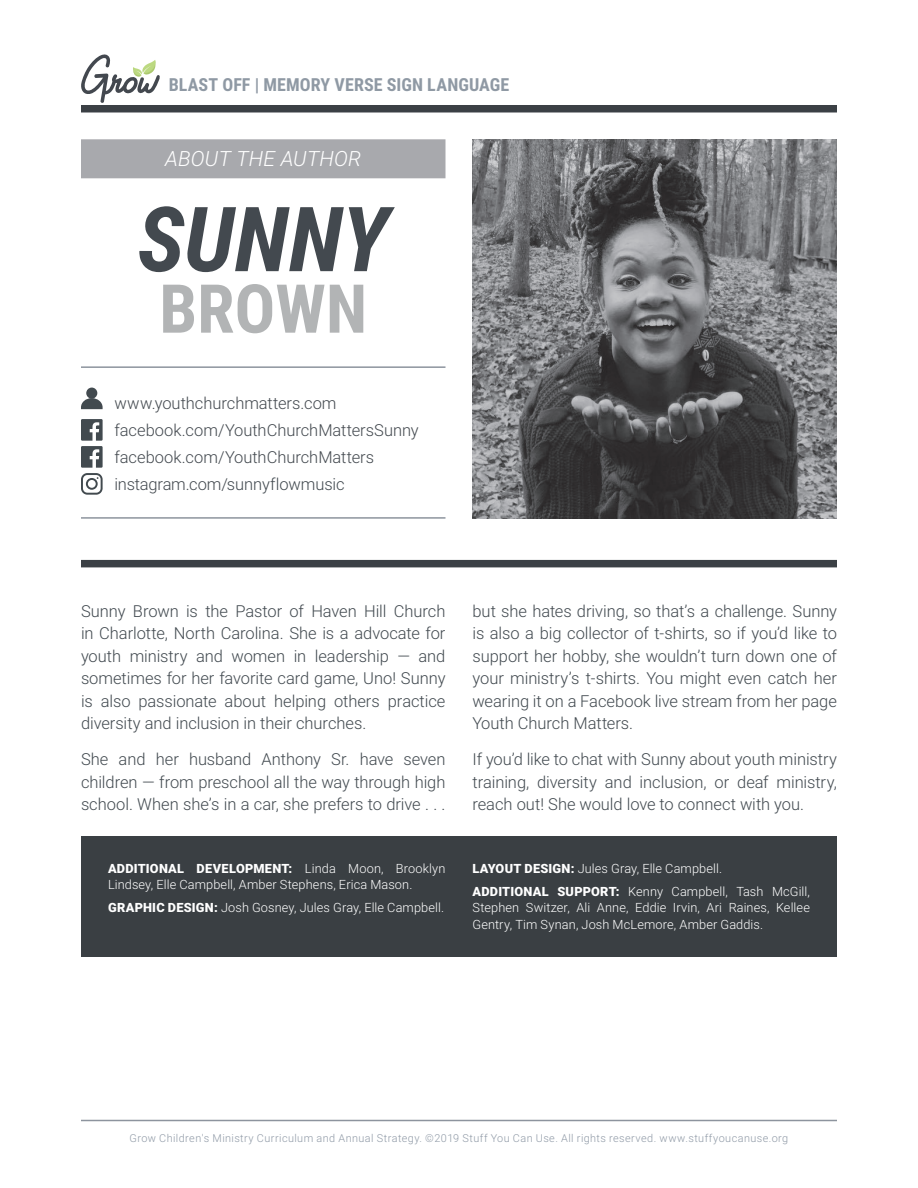
<style>
.page{position:relative;width:918px;height:1188px;background:#fff}
.page>*{position:absolute;margin:0;border:0;box-sizing:border-box;transform-origin:0 0}
.N-Author-First{font:italic 700 90px "Roboto Condensed";letter-spacing:-.005em;color:#43494f}
.N-Author-Last{font:700 67.5px "Roboto Condensed";color:#b2b4b5}
.N-Static-Teaching-St{font:italic 300 21px "Roboto";letter-spacing:.01em;color:#fff}
.static-master-title{font:700 18px "Roboto Condensed";letter-spacing:.005em;color:#8f99a4}
.N-Body-Split{font:300 16.5px/22.5px "Roboto";letter-spacing:-.005em;color:#41494f;text-align:justify}
.N-Author-Links-NL{font:300 16.5px "Roboto";color:#43494f}
.N-Author-Links{font:300 16.5px "Roboto";letter-spacing:-.01em;color:#43494f}
.t1{font:300 12.75px/16.5px "Roboto";letter-spacing:.01em;color:#fff}
.t2{font:300 10.8px "Roboto";letter-spacing:.04em;color:#8f99a6}
.s1{color:#41494f}
.s2{font-weight:900}
</style>
<div class="page">
<div style="left:81px;top:105px;width:756px;height:7px;background:#3b4045"></div>
<svg style="left:81px;top:54px;width:79px;height:49px"></svg>
<hr style="left:81px;top:1120px;width:756px;height:1px;background:#8d949e">
<div style="left:81px;top:836px;width:756px;height:121px;background:#3a3f43"></div>
<div style="left:81px;top:139px;width:365px;height:39px;background:#a8a9ad"></div>
<hr style="left:81px;top:366px;width:365px;height:2px;background:#8d949e">
<div style="left:86px;top:388px;width:11px;height:11px;background:#424a4f;border-radius:50%"></div>
<svg style="left:81px;top:398px;width:22px;height:11px"></svg>
<hr style="left:81px;top:517px;width:365px;height:2px;background:#8d949e">
<div style="left:81px;top:560px;width:756px;height:7px;background:#3b4045"></div>
<svg style="left:81px;top:419px;width:22px;height:76px"></svg>
<img style="left:472px;top:139px;width:365px;height:379px">
<p class="static-master-title" style="left:169px;top:72px;width:342px">BLAST OFF | MEMORY VERSE SIGN LANGUAGE</p>
<p class="N-Static-Teaching-St" style="left:165px;top:144px;width:197px">ABOUT THE AUTHOR</p>
<p class="N-Author-First" style="left:137px;top:176px;width:253px">SUNNY</p>
<p class="N-Author-Last" style="left:159px;top:261px;width:209px">BROWN</p>
<p class="N-Author-Links-NL" style="left:115px;top:392px;width:223px">www.youthchurchmatters.com</p>
<p class="N-Author-Links-NL" style="left:115px;top:419px;width:306px">facebook.com/YouthChurchMattersSunny</p>
<p class="N-Author-Links-NL" style="left:115px;top:446px;width:261px">facebook.com/YouthChurchMatters</p>
<p class="N-Author-Links" style="left:114px;top:473px;width:232px">instagram.com/<span class="s1">sunnyflowmusic</span></p>
<p class="N-Body-Split" style="left:81px;top:599px;width:366px">Sunny Brown is the Pastor of Haven Hill Church in Charlotte, North Carolina. She is a advocate for youth ministry and women in leadership — and sometimes for her favorite card game, Uno! Sunny is also passionate about helping others practice diversity and inclusion in their churches.</p>
<p class="N-Body-Split" style="left:81px;top:748px;width:366px">She and her husband Anthony Sr. have seven children — from preschool all the way through high school. When she’s in a car, she prefers to drive . . .</p>
<p class="t1" style="left:108px;top:859px;width:339px"><span class="s2">ADDITIONAL DEVELOPMENT:</span> Linda Moon, Brooklyn<br>Lindsey, Elle Campbell, Amber Stephens, Erica Mason.</p>
<p class="t1" style="left:108px;top:899px;width:338px"><span class="s2">GRAPHIC DESIGN:</span> Josh Gosney, Jules Gray, Elle Campbell.</p>
<p class="N-Body-Split" style="left:472px;top:599px;width:366px">but she hates driving, so that’s a challenge. Sunny is also a big collector of t-shirts, so if you’d like to support her hobby, she wouldn’t turn down one of your ministry’s t-shirts. You might even catch her wearing it on a Facebook live stream from her page Youth Church Matters.</p>
<p class="N-Body-Split" style="left:472px;top:748px;width:366px">If you’d like to chat with Sunny about youth ministry training, diversity and inclusion, or deaf ministry, reach out! She would love to connect with you.</p>
<p class="t1" style="left:472px;top:859px;width:251px"><span class="s2">LAYOUT DESIGN:</span> Jules Gray, Elle Campbell.</p>
<p class="t1" style="left:472px;top:883px;width:339px;text-align:justify"><span class="s2">ADDITIONAL SUPPORT:</span> Kenny Campbell, Tash McGill, Stephen Switzer, Ali Anne, Eddie Irvin, Ari Raines, Kellee Gentry, Tim Synan, Josh McLemore, Amber Gaddis.</p>
<p class="t2" style="left:130px;top:1131px;width:660px">Grow Children's Ministry Curriculum and Annual Strategy. ©2019 Stuff You Can Use. All rights reserved. www.stuffyoucanuse.org</p>
</div>
